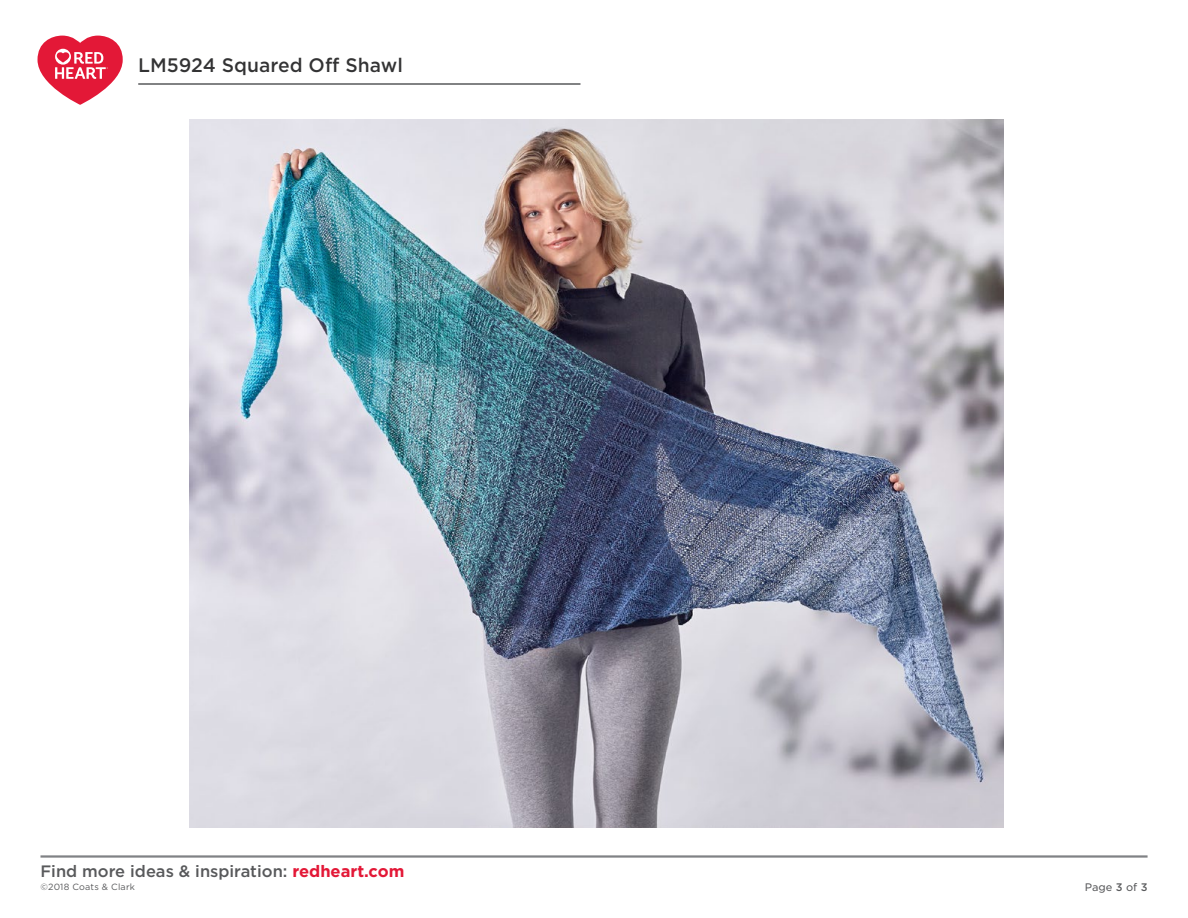
<style>
.page{position:relative;width:1188px;height:918px;background:#fff}
.page>*{position:absolute;margin:0;border:0;box-sizing:border-box;transform-origin:0 0}
.t1{font:500 18.75px "Gotham S Sm";color:#333334}
.t2{font:500 16.5px "Gotham";color:#58595b}
.t3{font:10.5px "Gotham S Sm";color:#58595b}
.t4{font:9px "Gotham";letter-spacing:.02em;color:#58595b}
.s1{font-weight:700;color:#e31837}
.s2{font-weight:500}
</style>
<div class="page">
<hr style="left:40px;top:855px;width:1108px;height:3px;background:#808285">
<hr style="left:138px;top:83px;width:442px;height:2px;background:#58595b">
<svg style="left:38px;top:36px;width:85px;height:69px"></svg>
<img style="left:189px;top:119px;width:815px;height:709px">
<p class="t1" style="left:138px;top:52px;width:266px">LM5924 Squared Off Shawl</p>
<p class="t2" style="left:40px;top:860px;width:365px">Find more ideas &amp; inspiration: <span class="s1">redheart.com</span></p>
<p class="t4" style="left:40px;top:882px;width:96px">©2018 Coats &amp; Clark</p>
<p class="t3" style="left:1085px;top:880px;width:64px">Page <span class="s2">3</span> of <span class="s2">3</span></p>
</div>
